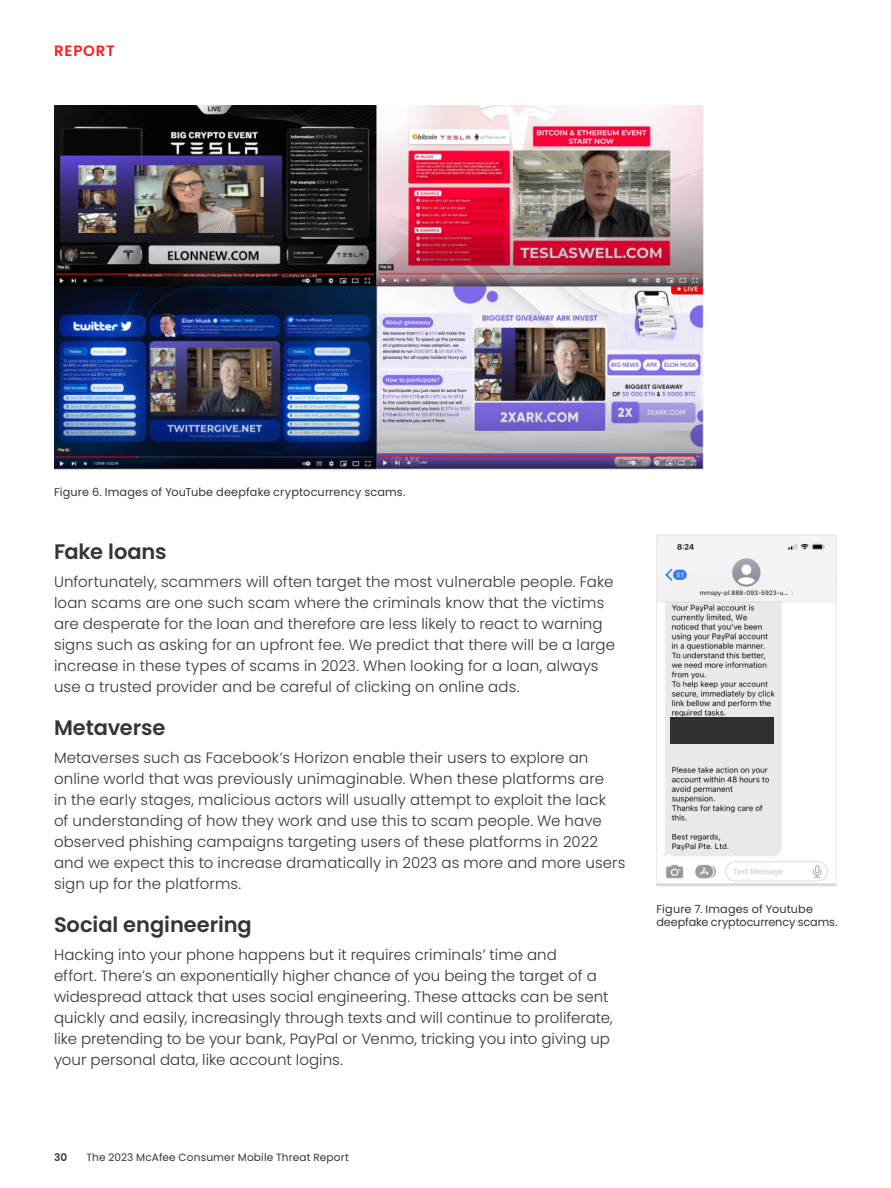
<style>
.page{position:relative;width:891px;height:1188px;background:#fff}
.page>*{position:absolute;margin:0;border:0;box-sizing:border-box;transform-origin:0 0}
.t1{font:600 21px "Poppins";letter-spacing:-.005em;color:#383434}
.t2{font:300 15px/21px "Poppins";letter-spacing:.005em;color:#383434}
.t3{font:600 15px "Poppins";letter-spacing:.055em;color:#ff1c1c}
.t4{font:11.25px/13.5px "Poppins";letter-spacing:.01em;color:#383434}
.t5{font:10.5px "Poppins";letter-spacing:.015em;color:#383434}
.t6{font:600 10.5px "Poppins";color:#383434}
</style>
<div class="page">
<img style="left:658px;top:537px;width:177px;height:347px">
<div style="left:656px;top:535px;width:181px;height:351px;border:1px solid #e8e5e5"></div>
<img style="left:54px;top:105px;width:649px;height:364px">
<div style="left:670px;top:717px;width:104px;height:27px;background:#312f30"></div>
<p class="t3" style="left:54px;top:42px;width:62px">REPORT</p>
<p class="t4" style="left:54px;top:485px;width:353px">Figure 6. Images of YouTube deepfake cryptocurrency scams.</p>
<h1 class="t1" style="left:54px;top:540px;width:114px">Fake loans</h1>
<p class="t2" style="left:54px;top:571px;width:563px">Unfortunately, scammers will often target the most vulnerable people. Fake loan scams are one such scam where the criminals know that the victims are desperate for the loan and therefore are less likely to react to warning signs such as asking for an upfront fee. We predict that there will be a large increase in these types of scams in 2023. When looking for a loan, always use a trusted provider and be careful of clicking on online ads.</p>
<h1 class="t1" style="left:54px;top:716px;width:113px">Metaverse</h1>
<p class="t2" style="left:54px;top:747px;width:573px">Metaverses such as Facebook’s Horizon enable their users to explore an online world that was previously unimaginable. When these platforms are<br>in the early stages, malicious actors will usually attempt to exploit the lack<br>of understanding of how they work and use this to scam people. We have observed phishing campaigns targeting users of these platforms in 2022 and we expect this to increase dramatically in 2023 as more and more users sign up for the platforms.</p>
<h1 class="t1" style="left:54px;top:912px;width:199px">Social engineering</h1>
<p class="t2" style="left:54px;top:944px;width:560px">Hacking into your phone happens but it requires criminals’ time and<br>effort. There’s an exponentially higher chance of you being the target of a widespread attack that uses social engineering. These attacks can be sent quickly and easily, increasingly through texts and will continue to proliferate, like pretending to be your bank, PayPal or Venmo, tricking you into giving up your personal data, like account logins.</p>
<p class="t4" style="left:656px;top:902px;width:183px">Figure 7. Images of Youtube deepfake cryptocurrency scams.</p>
<p class="t6" style="left:54px;top:1152px;width:15px">30</p>
<p class="t5" style="left:86px;top:1152px;width:264px">The 2023 McAfee Consumer Mobile Threat Report</p>
</div>
